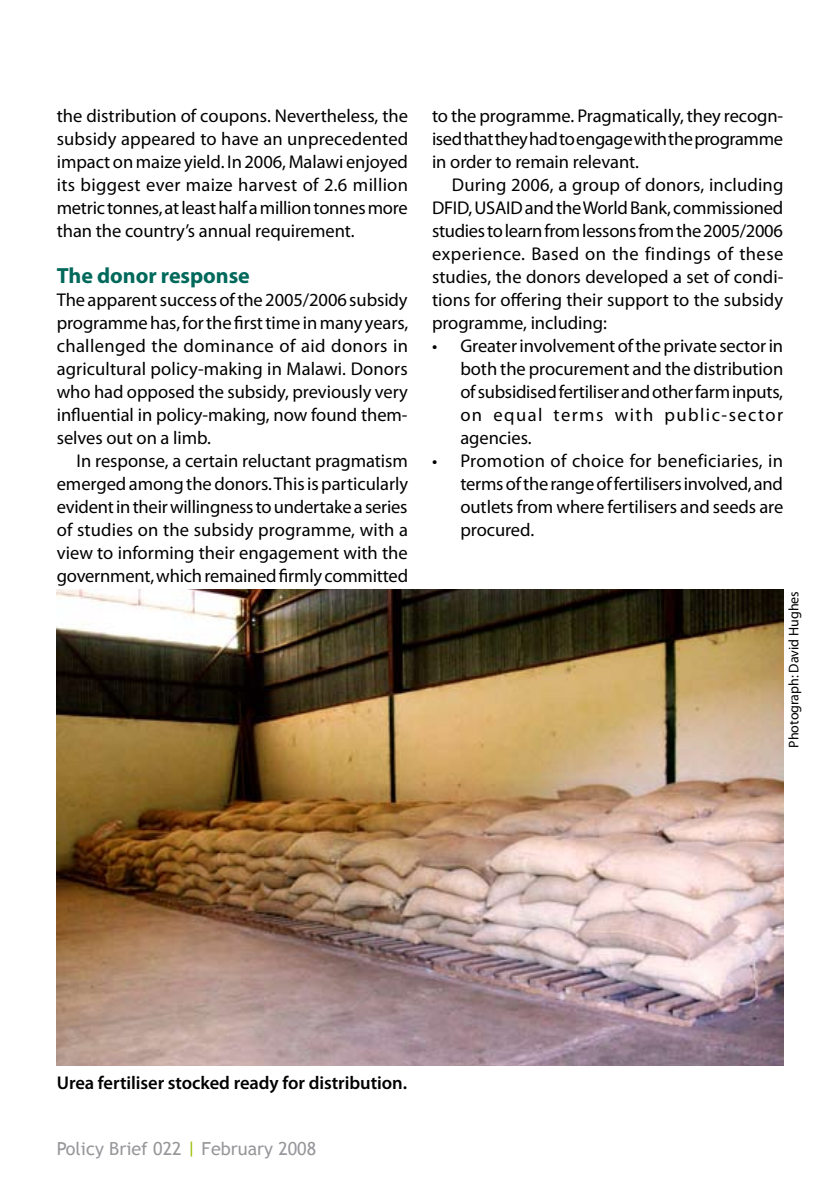
<style>
.page{position:relative;width:840px;height:1191px;background:#fff}
.page>*{position:absolute;margin:0;border:0;box-sizing:border-box;transform-origin:0 0}
.t1{font:700 22px "Myriad Pro";letter-spacing:-.005em;color:#00695b}
.t2{font:18.4px/23px "Myriad Pro";letter-spacing:-.005em;color:#000;text-align:justify}
.t3{font:600 18.4px "Myriad Pro";letter-spacing:-.005em;color:#000}
.t4{font:18px "Trebuchet MS";color:#97979b}
.t5{font:14px "Myriad Pro";letter-spacing:-.005em;color:#000}
.s1{color:#98c000}
</style>
<div class="page">
<img style="left:57px;top:590px;width:725px;height:475px">
<p class="t2" style="left:57px;top:104px;width:353px">the distribution of coupons. Nevertheless, the subsidy appeared to have an unprecedented impact on maize yield. In 2006, Malawi enjoyed its biggest ever maize harvest of 2.6 million metric tonnes, at least half a million tonnes more than the country’s annual requirement.</p>
<p class="t1" style="left:57px;top:261px;width:194px">The donor response</p>
<p class="t2" style="left:57px;top:288px;width:353px">The apparent success of the 2005/2006 subsidy programme has, for the first time in many years, challenged the dominance of aid donors in agricultural policy-making in Malawi. Donors who had opposed the subsidy, previously very influential in policy-making, now found them&shy;selves out on a limb.</p>
<p class="t2" style="left:57px;top:449px;width:353px;text-indent:20px">In response, a certain reluctant pragmatism emerged among the donors. This is particularly evident in their willingness to undertake a series of studies on the subsidy programme, with a view to informing their engagement with the government, which remained firmly committed</p>
<p class="t2" style="left:432px;top:104px;width:352px">to the programme. Pragmatically, they recogn&shy;ised that they had to engage with the programme in order to remain relevant.</p>
<p class="t2" style="left:432px;top:173px;width:353px;text-indent:20px">During 2006, a group of donors, including DFID, USAID and the World Bank, commissioned studies to learn from lessons from the 2005/2006 experience. Based on the findings of these studies, the donors developed a set of condi&shy;tions for offering their support to the subsidy programme, including:</p>
<p class="t2" style="left:460px;top:334px;width:324px;text-indent:-28px">• Greater involvement of the private sector in both the procurement and the distribution of subsidised fertiliser and other farm inputs, on equal terms with public-sector agencies.</p>
<p class="t2" style="left:460px;top:449px;width:324px;text-indent:-28px">• Promotion of choice for beneficiaries, in terms of the range of fertilisers involved, and outlets from where fertilisers and seeds are procured.</p>
<p class="t5" style="left:784px;top:747px;width:158px;rotate:-90deg">Photograph: David Hughes</p>
<p class="t3" style="left:57px;top:1070px;width:352px">Urea fertiliser stocked ready for distribution.</p>
<p class="t4" style="left:57px;top:1137px;width:261px">Policy Brief 022 <span class="s1">|</span> February 2008</p>
</div>
